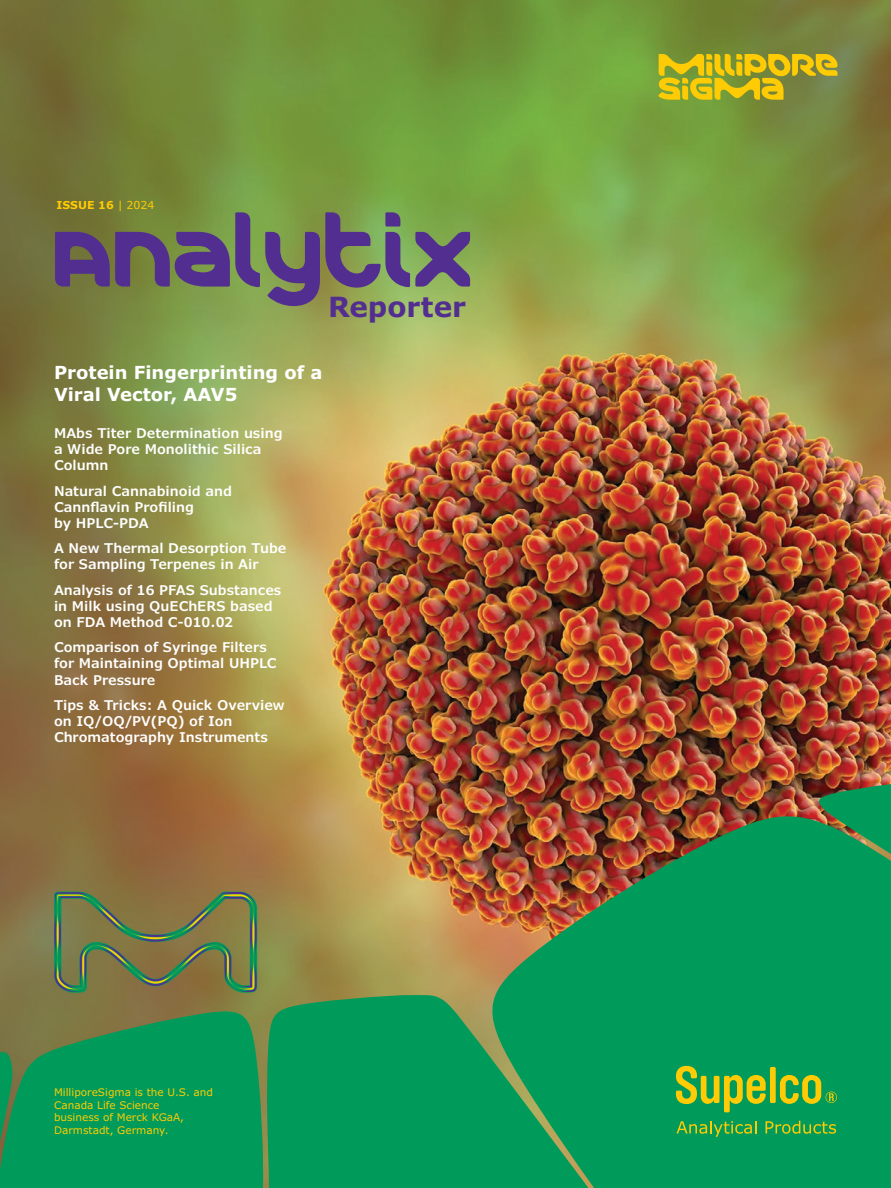
<style>
.page{position:relative;width:891px;height:1188px;background:#fff}
.page>*{position:absolute;margin:0;border:0;box-sizing:border-box;transform-origin:0 0}
.t1{font:79.5px "Merck";color:#532e91}
.t2{font:700 27.9px "Verdana Pro";color:#532e91}
.t3{font:700 18px/21.6px "Verdana Pro";color:#fff}
.t4{font:600 13.5px/16.2px "Verdana Pro";color:#fff}
.t5{font:700 10.95px "Verdana Pro";color:#ffcb04}
.t6{font:10.5px/12.6px "Verdana Pro";color:#ffcb04}
.s1{font-weight:400}
</style>
<div class="page">
<img style="left:0;top:0;width:891px;height:1188px">
<svg style="left:0;top:1008px;width:265px;height:180px;background:#159556"></svg>
<img style="left:481px;top:805px;width:410px;height:383px">
<div style="left:267px;top:995px;width:476px;height:193px;background:#009b5a"></div>
<img style="left:812px;top:771px;width:79px;height:152px">
<svg style="left:0;top:1051px;width:13px;height:137px;background:#1c9054"></svg>
<svg style="left:676px;top:1066px;width:90px;height:46px;background:#62ad38"></svg>
<div style="left:770px;top:1067px;width:6px;height:36px;background:#ffcb04"></div>
<svg style="left:780px;top:1075px;width:57px;height:29px;background:#6aaf35"></svg>
<svg style="left:677px;top:1121px;width:79px;height:16px"></svg>
<svg style="left:766px;top:1121px;width:70px;height:13px"></svg>
<svg style="left:54px;top:891px;width:203px;height:102px;background:#747949"></svg>
<svg style="left:658px;top:54px;width:180px;height:46px;background:#b7ab22"></svg>
<p class="t5" style="left:57px;top:198px;width:99px">ISSUE 16 <span class="s1">| 2024</span></p>
<h1 class="t1" style="left:54px;top:195px;width:422px">ANALYTIX</h1>
<h2 class="t2" style="left:328px;top:288px;width:140px">Reporter</h2>
<h3 class="t3" style="left:54px;top:362px;width:270px">Protein Fingerprinting of a<br>Viral Vector, AAV5</h3>
<p class="t4" style="left:54px;top:425px;width:230px">MAbs Titer Determination using a Wide Pore Monolithic Silica<br>Column</p>
<p class="t4" style="left:54px;top:483px;width:179px">Natural Cannabinoid and<br>Cannflavin Profiling<br>by HPLC-PDA</p>
<p class="t4" style="left:54px;top:540px;width:234px">A New Thermal Desorption Tube for Sampling Terpenes in Air</p>
<p class="t4" style="left:54px;top:582px;width:229px">Analysis of 16 PFAS Substances in Milk using QuEChERS based on FDA Method C-010.02</p>
<p class="t4" style="left:54px;top:639px;width:224px">Comparison of Syringe Filters for Maintaining Optimal UHPLC<br>Back Pressure</p>
<p class="t4" style="left:54px;top:697px;width:232px">Tips &amp; Tricks: A Quick Overview on IQ/OQ/PV(PQ) of Ion<br>Chromatography Instruments</p>
<p class="t6" style="left:54px;top:1086px;width:161px">MilliporeSigma is the U.S. and<br>Canada Life Science<br>business of Merck KGaA,<br>Darmstadt, Germany.</p>
</div>
